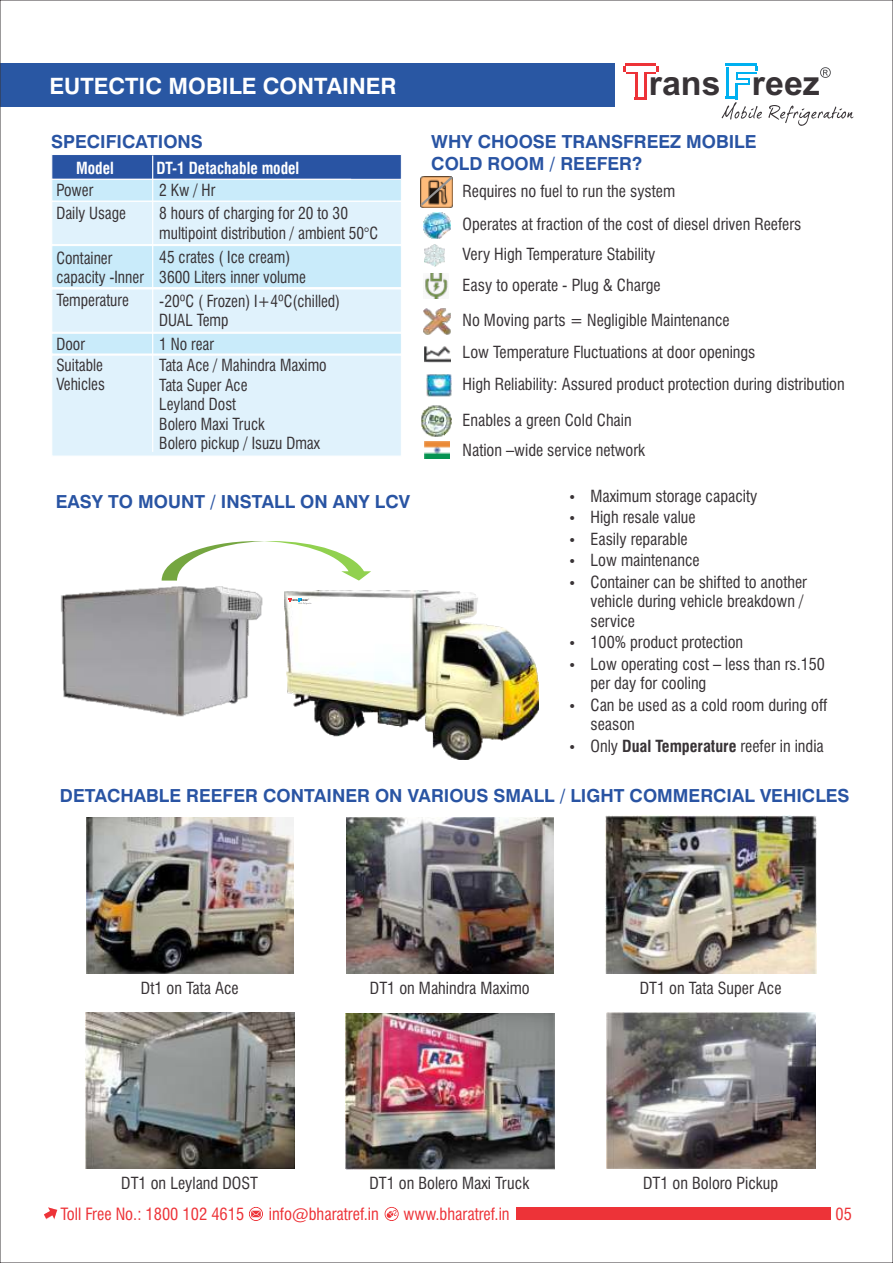
<style>
.page{position:relative;width:893px;height:1263px;background:#fff}
.page>*{position:absolute;margin:0;border:0;box-sizing:border-box;transform-origin:0 0}
.t1{font:700 33.9px "Arial";color:#383336}
.t2{font:700 22.5px "Swiss 721 BT";color:#fff}
.t3{font:700 18px/21.1px "Swiss 721 BT";color:#2954a3}
.t4{font:condensed 16.5px "Swiss 721 BT";color:#ed3338}
.t5{font:condensed 16.35px/19.5px "Swiss 721 BT";color:#383336}
.t6{font:condensed 16.35px/19.5px "Swiss 721 BT";color:#383336;scale:.95 1}
.t7{font:700 condensed 16.35px "Swiss 721 BT";color:#fff;scale:.95 1}
.t8{font:700 3.3px "Arial";color:#383336}
.s1{font-weight:700}
</style>
<div class="page">
<div style="left:0;top:64px;width:614px;height:43px;background:#2957a3"></div>
<hr style="left:726px;top:63px;width:31px;height:3px;background:#00b0f0">
<hr style="left:635px;top:72px;width:2px;height:28px;background:#ed3338">
<hr style="left:644px;top:72px;width:3px;height:28px;background:#ed3338">
<svg style="left:637px;top:97px;width:7px;height:3px"></svg>
<hr style="left:626px;top:63px;width:30px;height:3px;background:#ed3338">
<svg style="left:647px;top:66px;width:12px;height:7px"></svg>
<svg style="left:623px;top:66px;width:12px;height:7px"></svg>
<svg style="left:722px;top:67px;width:132px;height:59px"></svg>
<svg style="left:51px;top:155px;width:351px;height:301px;background:#cce4f4"></svg>
<hr style="left:152px;top:155px;width:1px;height:297px;background:#fff">
<hr style="left:51px;top:179px;width:300px;height:1px;background:#fff">
<img style="left:425px;top:273px;width:23px;height:26px">
<svg style="left:420px;top:176px;width:33px;height:32px"></svg>
<img style="left:423px;top:212px;width:27px;height:27px">
<img style="left:425px;top:244px;width:20px;height:23px">
<img style="left:423px;top:308px;width:27px;height:27px">
<img style="left:426px;top:374px;width:26px;height:23px">
<img style="left:421px;top:405px;width:31px;height:32px">
<img style="left:425px;top:346px;width:26px;height:17px">
<img style="left:424px;top:441px;width:26px;height:17px">
<img style="left:61px;top:578px;width:202px;height:139px">
<svg style="left:162px;top:541px;width:209px;height:40px"></svg>
<img style="left:606px;top:1012px;width:209px;height:156px">
<img style="left:345px;top:1013px;width:210px;height:156px">
<img style="left:86px;top:1012px;width:208px;height:156px">
<img style="left:606px;top:816px;width:210px;height:158px">
<img style="left:346px;top:817px;width:208px;height:156px">
<img style="left:86px;top:818px;width:208px;height:156px">
<img style="left:284px;top:590px;width:254px;height:170px">
<svg style="left:289px;top:598px;width:22px;height:6px"></svg>
<svg style="left:44px;top:1207px;width:14px;height:13px"></svg>
<svg style="left:249px;top:1207px;width:14px;height:14px"></svg>
<svg style="left:385px;top:1207px;width:14px;height:14px"></svg>
<div style="left:517px;top:1207px;width:314px;height:13px;background:#ed3338"></div>
<h2 class="t2" style="left:50px;top:77px;width:348px">EUTECTIC MOBILE CONTAINER</h2>
<p class="t3" style="left:51px;top:133px;width:153px">SPECIFICATIONS</p>
<p class="t7" style="left:76px;top:161px;width:41px">Model</p>
<p class="t7" style="left:156px;top:161px;width:152px">DT-1 Detachable model</p>
<p class="t6" style="left:56px;top:182px;width:40px">Power</p>
<p class="t6" style="left:159px;top:182px;width:60px">2 Kw / Hr</p>
<p class="t6" style="left:56px;top:205px;width:75px">Daily Usage</p>
<p class="t6" style="left:159px;top:205px;width:232px">8 hours of charging for 20 to 30 multipoint distribution / ambient 50°C</p>
<p class="t6" style="left:56px;top:250px;width:94px">Container capacity -Inner</p>
<p class="t6" style="left:159px;top:249px;width:156px">45 crates ( Ice cream)<br>3600 Liters inner volume</p>
<p class="t6" style="left:56px;top:292px;width:78px">Temperature</p>
<p class="t6" style="left:56px;top:336px;width:31px">Door</p>
<p class="t6" style="left:56px;top:357px;width:53px">Suitable<br>Vehicles</p>
<p class="t6" style="left:159px;top:293px;width:192px">-20ºC ( Frozen) I+4ºC(chilled)<br>DUAL Temp</p>
<p class="t6" style="left:159px;top:357px;width:178px">Tata Ace / Mahindra Maximo<br>Tata Super Ace<br>Leyland Dost<br>Bolero Maxi Truck<br>Bolero pickup / Isuzu Dmax</p>
<p class="t6" style="left:159px;top:336px;width:59px">1 No rear</p>
<h1 class="t1" style="left:649px;top:71px;width:173px">rans reez</h1>
<p class="t3" style="left:431px;top:133px;width:327px">WHY CHOOSE TRANSFREEZ MOBILE<br>COLD ROOM / REEFER?</p>
<p class="t5" style="left:463px;top:176px;width:340px;line-height:33.6px">Requires no fuel to run the system<br>Operates at fraction of the cost of diesel driven Reefers</p>
<p class="t5" style="left:463px;top:241px;width:200px;line-height:30.3px">Very High Temperature Stability<br>Easy to operate - Plug &amp; Charge</p>
<p class="t5" style="left:463px;top:306px;width:384px;line-height:32px">No Moving parts = Negligible Maintenance<br>Low Temperature Fluctuations at door openings<br>High Reliability: Assured product protection during distribution</p>
<p class="t5" style="left:463px;top:407px;width:184px;line-height:29.8px">Enables a green Cold Chain<br>Nation –wide service network</p>
<p class="t3" style="left:56px;top:493px;width:356px">EASY TO MOUNT / INSTALL ON ANY LCV</p>
<p class="t5" style="left:569px;top:488px;width:190px">• Maximum storage capacity</p>
<p class="t5" style="left:569px;top:509px;width:128px">• High resale value</p>
<p class="t5" style="left:569px;top:531px;width:120px">• Easily reparable</p>
<p class="t5" style="left:569px;top:552px;width:132px">• Low maintenance</p>
<p class="t5" style="left:590px;top:574px;width:218px;text-indent:-21px">• Container can be shifted to another vehicle during vehicle breakdown / service</p>
<p class="t5" style="left:569px;top:634px;width:176px">• 100% product protection</p>
<p class="t5" style="left:590px;top:656px;width:236px;text-indent:-21px">• Low operating cost – less than rs.150 per day for cooling</p>
<p class="t5" style="left:590px;top:697px;width:238px;text-indent:-21px">• Can be used as a cold room during off season</p>
<p class="t5" style="left:569px;top:738px;width:256px">• Only <span class="s1">Dual Temperature</span> reefer in india</p>
<p class="t3" style="left:60px;top:787px;width:791px">DETACHABLE REEFER CONTAINER ON VARIOUS SMALL / LIGHT COMMERCIAL VEHICLES</p>
<p class="t8" style="left:291px;top:599px;width:18px">rans reez</p>
<p class="t5" style="left:141px;top:979px;width:99px">Dt1 on Tata Ace</p>
<p class="t5" style="left:370px;top:979px;width:161px">DT1 on Mahindra Maximo</p>
<p class="t5" style="left:640px;top:980px;width:143px">DT1 on Tata Super Ace</p>
<p class="t5" style="left:121px;top:1175px;width:138px">DT1 on Leyland DOST</p>
<p class="t5" style="left:369px;top:1175px;width:161px">DT1 on Bolero Maxi Truck</p>
<p class="t5" style="left:643px;top:1175px;width:137px">DT1 on Boloro Pickup</p>
<p class="t4" style="left:60px;top:1207px;width:185px">Toll Free No.: 1800 102 4615</p>
<p class="t4" style="left:269px;top:1207px;width:111px">info@bharatref.in</p>
<p class="t4" style="left:403px;top:1207px;width:108px">www.bharatref.in</p>
<p class="t4" style="left:836px;top:1207px;width:18px">05</p>
</div>
